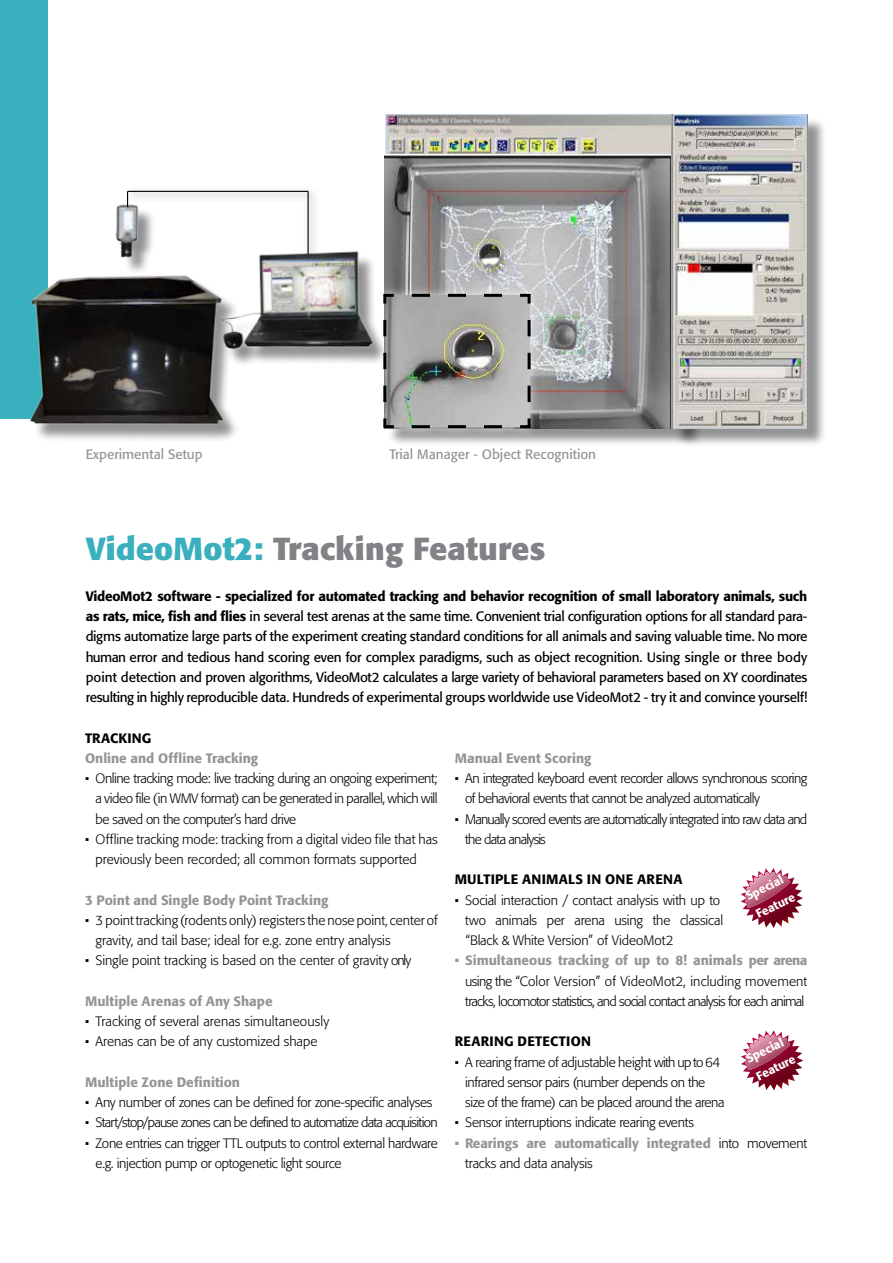
<style>
.page{position:relative;width:893px;height:1263px;background:#fff}
.page>*{position:absolute;margin:0;border:0;box-sizing:border-box;transform-origin:0 0}
.t1{font:700 31.5px "Formata";letter-spacing:.01em;color:#808285}
.t2{font:300 13.5px/20.2px "Formata";letter-spacing:-.02em;color:#000}
.t3{font:13.5px/20.2px "Formata";letter-spacing:-.015em;color:#000;text-align:justify}
.t4{font:500 13.5px/20.2px "Formata";color:#939598}
.t5{font:300 13.5px/20.2px "Formata";letter-spacing:-.045em;color:#000}
.t6{font:300 13.5px/20.2px "Formata";color:#000}
.t7{font:300 13.5px/20.2px "Formata";letter-spacing:-.055em;color:#000}
.t8{font:300 13.5px "Formata";letter-spacing:-.05em;color:#000}
.t9{font:500 13.5px "Formata";letter-spacing:.02em;color:#000}
.t10{font:13.5px "Formata";color:#939598}
.t11{font:300 13.5px "Formata";letter-spacing:.005em;color:#000}
.t12{font:500 12px/20.2px "Formata";color:#fff}
.s1{color:#3aafbd}
.s2{font-weight:500}
.s3{font-weight:300;color:#000}
</style>
<div class="page">
<div style="left:0;top:0;width:48px;height:418px;background:#3aafbd"></div>
<svg style="left:741px;top:868px;width:62px;height:60px"></svg>
<img style="left:745px;top:872px;width:45px;height:36px">
<div style="left:33px;top:207px;width:358px;height:236px;background:#000;opacity:.43"></div>
<img style="left:0;top:203px;width:383px;height:232px">
<div style="left:123px;top:186px;width:195px;height:17px;background:#000;opacity:.63"></div>
<hr style="left:128px;top:191px;width:180px;height:1px;background:#000">
<svg style="left:127px;top:191px;width:1px;height:16px"></svg>
<div style="left:302px;top:187px;width:18px;height:77px;background:#000;opacity:.63"></div>
<hr style="left:308px;top:191px;width:1px;height:63px;background:#000">
<svg style="left:741px;top:1030px;width:62px;height:60px"></svg>
<img style="left:745px;top:1034px;width:45px;height:36px">
<div style="left:387px;top:158px;width:316px;height:289px;background:#000;opacity:.43"></div>
<img style="left:385px;top:155px;width:287px;height:273px">
<img style="left:385px;top:115px;width:287px;height:39px">
<div style="left:674px;top:117px;width:152px;height:330px;background:#000;opacity:.43"></div>
<img style="left:672px;top:115px;width:136px;height:313px">
<div style="left:373px;top:284px;width:167px;height:154px;background:#fff;opacity:.75"></div>
<svg style="left:382px;top:292px;width:150px;height:138px;background:#a4a4a2"></svg>
<p class="t10" style="left:86px;top:446px;width:119px">Experimental Setup</p>
<p class="t10" style="left:389px;top:446px;width:208px">Trial Manager - Object Recognition</p>
<h1 class="t1" style="left:86px;top:529px;width:461px"><span class="s1">VideoMot2:</span> Tracking Features</h1>
<p class="t3" style="left:86px;top:586px;width:723px"><span class="s2">VideoMot2 software - specialized for automated tracking and behavior recognition of small laboratory animals, such as rats, mice, fish and flies</span> in several test arenas at the same time. Convenient trial configuration options for all standard para&shy;digms automatize large parts of the experiment creating standard conditions for all animals and saving valuable time. No more human error and tedious hand scoring even for complex paradigms, such as object recognition. Using single or three body point detection and proven algorithms, VideoMot2 calculates a large variety of behavioral parameters based on XY coordinates resulting in highly reproducible data. Hundreds of experimental groups worldwide use VideoMot2 - try it and convince yourself!</p>
<p class="t9" style="left:85px;top:729px;width:68px">TRACKING</p>
<p class="t4" style="left:85px;top:748px;width:175px">Online and Offline Tracking</p>
<p class="t2" style="left:96px;top:768px;width:344px;text-align:justify;text-indent:-11px">• Online tracking mode: live tracking during an ongoing experiment; a video file (in WMV format) can be generated in parallel, which will be saved on the computer’s hard drive</p>
<p class="t2" style="left:96px;top:829px;width:344px;text-indent:-11px">• Offline tracking mode: tracking from a digital video file that has previously been recorded; all common formats supported</p>
<p class="t4" style="left:85px;top:890px;width:245px">3 Point and Single Body Point Tracking</p>
<p class="t6" style="left:96px;top:910px;width:344px;text-indent:-11px">• 3 point tracking (rodents only) registers the nose point, center of gravity, and tail base; ideal for e.g. zone entry analysis</p>
<p class="t2" style="left:85px;top:951px;width:328px">• Single point tracking is based on the center of gravity only</p>
<p class="t4" style="left:85px;top:991px;width:189px">Multiple Arenas of Any Shape</p>
<p class="t11" style="left:85px;top:1013px;width:246px">• Tracking of several arenas simultaneously</p>
<p class="t2" style="left:85px;top:1032px;width:234px">• Arenas can be of any customized shape</p>
<p class="t4" style="left:85px;top:1072px;width:157px">Multiple Zone Definition</p>
<p class="t2" style="left:85px;top:1092px;width:349px">• Any number of zones can be defined for zone-specific analyses</p>
<p class="t8" style="left:85px;top:1115px;width:354px">• Start/stop/pause zones can be defined to automatize data acquisition</p>
<p class="t2" style="left:96px;top:1133px;width:344px;text-indent:-11px">• Zone entries can trigger TTL outputs to control external hardware e.g. injection pump or optogenetic light source</p>
<p class="t4" style="left:455px;top:748px;width:138px">Manual Event Scoring</p>
<p class="t5" style="left:465px;top:768px;width:343px;text-indent:-11px">• An integrated keyboard event recorder allows synchronous scoring of behavioral events that cannot be analyzed automatically</p>
<p class="t7" style="left:465px;top:809px;width:343px;text-indent:-11px">• Manually scored events are automatically integrated into raw data and the data analysis</p>
<p class="t9" style="left:455px;top:871px;width:229px">MULTIPLE ANIMALS IN ONE ARENA</p>
<p class="t2" style="left:465px;top:890px;width:259px;text-indent:-11px">• Social interaction / contact analysis with up to two animals per arena using the classical “Black &amp; White Version” of VideoMot2</p>
<p class="t4" style="left:455px;top:950px;width:354px">• Simultaneous tracking of up to 8! animals per arena</p>
<p class="t5" style="left:465px;top:971px;width:343px">using the “Color Version” of VideoMot2, including movement tracks, locomotor statistics, and social contact analysis for each animal</p>
<p class="t9" style="left:455px;top:1033px;width:138px">REARING DETECTION</p>
<p class="t2" style="left:465px;top:1052px;width:261px;text-indent:-11px">• A rearing frame of adjustable height with up to 64 infrared sensor pairs (number depends on the size of the frame) can be placed around the arena</p>
<p class="t2" style="left:455px;top:1113px;width:241px">• Sensor interruptions indicate rearing events</p>
<p class="t4" style="left:465px;top:1133px;width:343px;text-indent:-11px">• Rearings are automatically integrated <span class="s3">into movement tracks and data analysis</span></p>
<p class="t12" style="left:742px;top:887px;width:45px;rotate:-26deg">Special<br>Feature</p>
<p class="t12" style="left:742px;top:1050px;width:45px;rotate:-26deg">Special<br>Feature</p>
</div>
